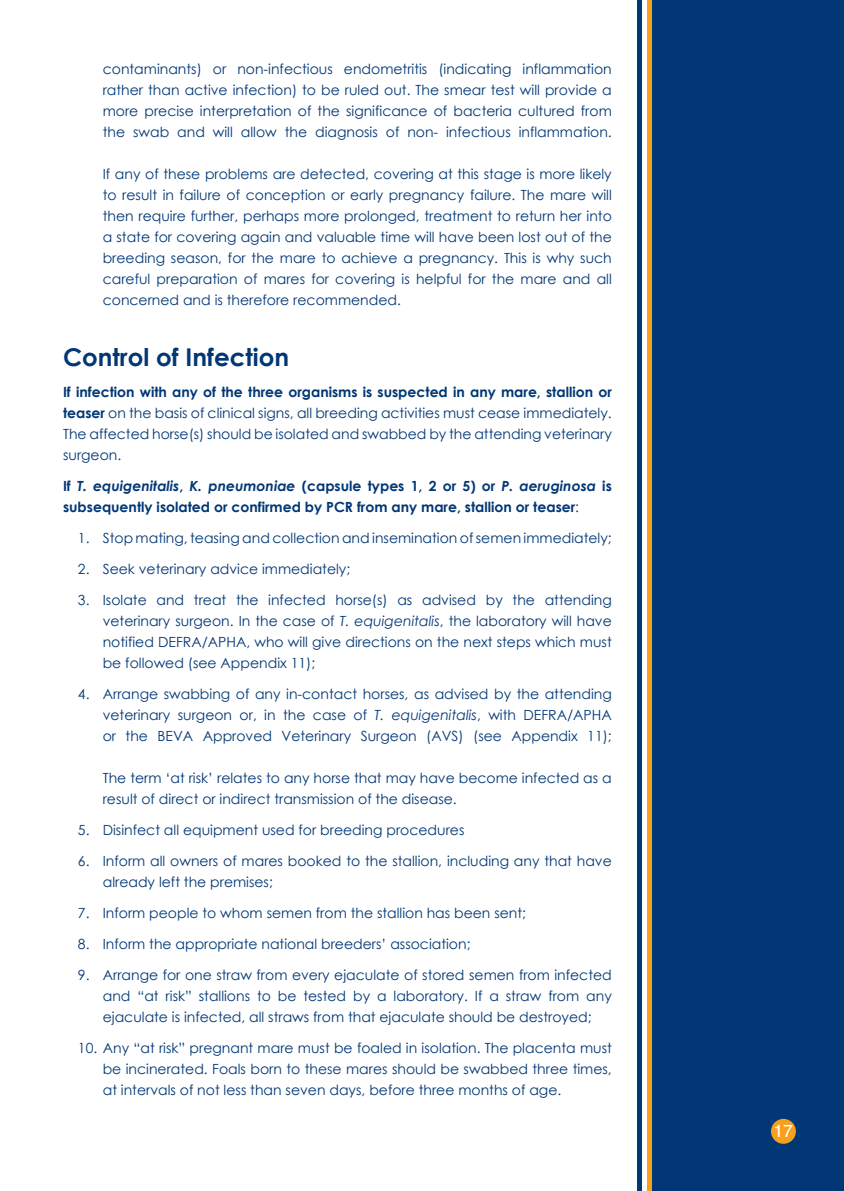
<style>
.page{position:relative;width:844px;height:1191px;background:#fff}
.page>*{position:absolute;margin:0;border:0;box-sizing:border-box;transform-origin:0 0}
.Content_Heading{font:700 24.5px "Century Gothic";color:#013775}
.t1{font:17.5px "Helvetica LT Std";color:#fff}
.Body{font:14px/21px "Century Gothic";color:#013775;text-align:justify}
.Body-2{font:700 14px/21px "Century Gothic";color:#013775}
.s1{font-weight:700}
.s2{font-style:italic}
.s3{font-weight:400}
</style>
<div class="page">
<div style="left:647px;top:0;width:196px;height:1191px;background:#013775"></div>
<div style="left:646px;top:0;width:5px;height:1191px;background:#f89f1c"></div>
<div style="left:636px;top:0;width:5px;height:1191px;background:#013775"></div>
<div style="left:770px;top:1118px;width:25px;height:25px;background:#f89f1c;border-radius:50%"></div>
<p class="Body" style="left:103px;top:58px;width:510px">contaminants) or non-infectious endometritis (indicating inflammation rather than active infection) to be ruled out. The smear test will provide a more precise interpretation of the significance of bacteria cultured from the swab and will allow the diagnosis of non- infectious inflammation.</p>
<p class="Body" style="left:103px;top:163px;width:510px">If any of these problems are detected, covering at this stage is more likely to result in failure of conception or early pregnancy failure. The mare will then require further, perhaps more prolonged, treatment to return her into a state for covering again and valuable time will have been lost out of the breeding season, for the mare to achieve a pregnancy. This is why such careful preparation of mares for covering is helpful for the mare and all concerned and is therefore recommended.</p>
<p class="Content_Heading" style="left:63px;top:339px;width:227px">Control of Infection</p>
<p class="Body" style="left:63px;top:381px;width:550px"><span class="s1">If infection with any of the three organisms is suspected in any mare, stallion or teaser</span> on the basis of clinical signs, all breeding activities must cease immediately.<br>The affected horse(s) should be isolated and swabbed by the attending veterinary surgeon.</p>
<p class="Body-2" style="left:63px;top:475px;width:550px">If <span class="s2">T. equigenitalis</span>, <span class="s2">K. pneumoniae</span> (capsule types 1, 2 or 5) or <span class="s2">P. aeruginosa</span> is subsequently isolated or confirmed by PCR from any mare, stallion or teaser<span class="s3">:</span></p>
<p class="Body" style="left:78px;top:527px;width:535px">1. Stop mating, teasing and collection and insemination of semen immediately;</p>
<p class="Body" style="left:78px;top:558px;width:274px">2. Seek veterinary advice immediately;</p>
<p class="Body" style="left:103px;top:589px;width:510px;text-indent:-25px">3. Isolate and treat the infected horse(s) as advised by the attending veterinary surgeon. In the case of <span class="s2">T. equigenitalis</span>, the laboratory will have notified DEFRA/APHA, who will give directions on the next steps which must be followed (see Appendix 11);</p>
<p class="Body" style="left:103px;top:683px;width:510px;text-indent:-25px">4. Arrange swabbing of any in-contact horses, as advised by the attending veterinary surgeon or, in the case of <span class="s2">T. equigenitalis</span>, with DEFRA/APHA or the BEVA Approved Veterinary Surgeon (AVS) (see Appendix 11);</p>
<p class="Body" style="left:103px;top:767px;width:510px">The term ‘at risk’ relates to any horse that may have become infected as a result of direct or indirect transmission of the disease.</p>
<p class="Body" style="left:78px;top:819px;width:388px">5. Disinfect all equipment used for breeding procedures</p>
<p class="Body" style="left:103px;top:850px;width:510px;text-indent:-25px">6. Inform all owners of mares booked to the stallion, including any that have already left the premises;</p>
<p class="Body" style="left:78px;top:902px;width:449px">7. Inform people to whom semen from the stallion has been sent;</p>
<p class="Body" style="left:78px;top:933px;width:394px">8. Inform the appropriate national breeders’ association;</p>
<p class="Body" style="left:103px;top:964px;width:510px;text-indent:-25px">9. Arrange for one straw from every ejaculate of stored semen from infected and “at risk” stallions to be tested by a laboratory. If a straw from any ejaculate is infected, all straws from that ejaculate should be destroyed;</p>
<p class="Body" style="left:103px;top:1037px;width:510px;text-indent:-25px">10. Any “at risk” pregnant mare must be foaled in isolation. The placenta must be incinerated. Foals born to these mares should be swabbed three times, at intervals of not less than seven days, before three months of age.</p>
<p class="t1" style="left:773px;top:1120px;width:21px">17</p>
</div>
